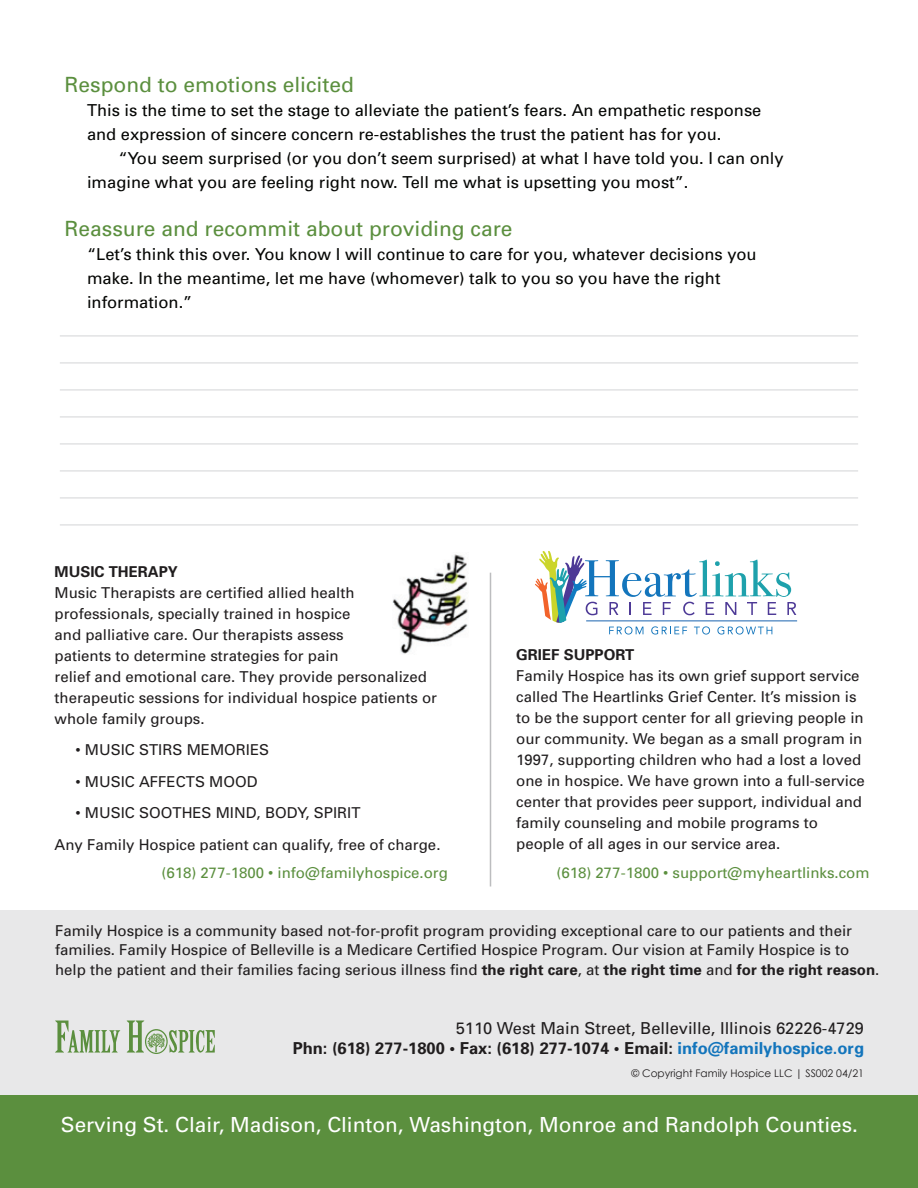
<style>
.page{position:relative;width:918px;height:1188px;background:#fff}
.page>*{position:absolute;margin:0;border:0;box-sizing:border-box;transform-origin:0 0}
.t1{font:21px "Univers";color:#5b8f3e}
.t2{font:20.85px "Univers";color:#fff}
.t3{font:16.5px/24px "Univers";color:#040503}
.t4{font:16.5px/19.5px "Univers";color:#201d1e;text-align:right}
.t5{font:15px/21px "Univers";color:#201d1e}
.t6{font:15px "Univers";color:#5b8f3e}
.t7{font:700 15px "Univers";color:#201d1e}
.t8{font:10.5px "Century Gothic";color:#201d1e}
.s1{font-weight:700}
.s2{font-weight:700;color:#1375bc}
</style>
<div class="page">
<hr style="left:490px;top:573px;width:1px;height:314px;background:#bcbdbf">
<hr style="left:60px;top:335px;width:798px;height:2px;background:#e5e6e7">
<hr style="left:60px;top:362px;width:798px;height:2px;background:#e5e6e7">
<hr style="left:60px;top:389px;width:798px;height:2px;background:#e5e6e7">
<hr style="left:60px;top:416px;width:798px;height:2px;background:#e5e6e7">
<hr style="left:60px;top:443px;width:798px;height:2px;background:#e5e6e7">
<hr style="left:60px;top:470px;width:798px;height:2px;background:#e5e6e7">
<hr style="left:60px;top:497px;width:798px;height:2px;background:#e5e6e7">
<hr style="left:60px;top:524px;width:798px;height:2px;background:#e5e6e7">
<svg style="left:535px;top:551px;width:261px;height:84px"></svg>
<hr style="left:586px;top:621px;width:211px;height:1px;background:#1a63af">
<img style="left:392px;top:554px;width:76px;height:100px">
<div style="left:0;top:910px;width:918px;height:204px;background:#e8e8e9"></div>
<div style="left:0;top:1095px;width:918px;height:93px;background:#5b8f3e"></div>
<svg style="left:55px;top:1021px;width:65px;height:32px"></svg>
<svg style="left:127px;top:1021px;width:88px;height:33px"></svg>
<h1 class="t1" style="left:65px;top:71px;width:291px">Respond to emotions elicited</h1>
<p class="t3" style="left:87px;top:98px;width:676px">This is the time to set the stage to alleviate the patient’s fears. An empathetic response and expression of sincere concern re-establishes the trust the patient has for you.</p>
<p class="t3" style="left:87px;top:146px;width:698px;text-indent:31px">“You seem surprised (or you don’t seem surprised) at what I have told you. I can only imagine what you are feeling right now. Tell me what is upsetting you most”.</p>
<h1 class="t1" style="left:65px;top:215px;width:450px">Reassure and recommit about providing care</h1>
<p class="t3" style="left:87px;top:242px;width:671px">“Let’s think this over. You know I will continue to care for you, whatever decisions you make. In the meantime, let me have (whomever) talk to you so you have the right information.”</p>
<p class="t7" style="left:55px;top:562px;width:125px">MUSIC THERAPY</p>
<p class="t5" style="left:55px;top:582px;width:384px">Music Therapists are certified allied health professionals, specially trained in hospice<br>and palliative care. Our therapists assess<br>patients to determine strategies for pain<br>relief and emotional care. They provide personalized therapeutic sessions for individual hospice patients or whole family groups.</p>
<p class="t5" style="left:76px;top:739px;width:195px">• MUSIC STIRS MEMORIES</p>
<p class="t5" style="left:76px;top:771px;width:183px">• MUSIC AFFECTS MOOD</p>
<p class="t5" style="left:55px;top:797px;width:387px;line-height:31.5px;text-indent:21px">• MUSIC SOOTHES MIND, BODY, SPIRIT<br>Any Family Hospice patient can qualify, free of charge.</p>
<p class="t6" style="left:161px;top:864px;width:288px">(618) 277-1800 • info@familyhospice.org</p>
<p class="t7" style="left:516px;top:645px;width:120px">GRIEF SUPPORT</p>
<p class="t5" style="left:516px;top:665px;width:350px">Family Hospice has its own grief support service called The Heartlinks Grief Center. It’s mission is to be the support center for all grieving people in our community. We began as a small program in 1997, supporting children who had a lost a loved one in hospice. We have grown into a full-service center that provides peer support, individual and family counseling and mobile programs to people of all ages in our service area.</p>
<p class="t6" style="left:556px;top:863px;width:315px">(618) 277-1800 • support@myheartlinks.com</p>
<p class="t5" style="left:55px;top:921px;width:826px;line-height:19.5px">Family Hospice is a community based not-for-profit program providing exceptional care to our patients and their families. Family Hospice of Belleville is a Medicare Certified Hospice Program. Our vision at Family Hospice is to help the patient and their families facing serious illness find <span class="s1">the right care</span>, at <span class="s1">the right time</span> and <span class="s1">for the right reason</span>.</p>
<p class="t4" style="left:293px;top:1019px;width:573px">5110 West Main Street, Belleville, Illinois 62226-4729<br><span class="s1">Phn: (618) 277-1800 • Fax: (618) 277-1074 • Email:</span> <span class="s2">info@familyhospice.org</span></p>
<p class="t8" style="left:631px;top:1067px;width:234px">© Copyright Family Hospice LLC | SS002 04/21</p>
<h2 class="t2" style="left:61px;top:1112px;width:799px">Serving St. Clair, Madison, Clinton, Washington, Monroe and Randolph Counties.</h2>
</div>
